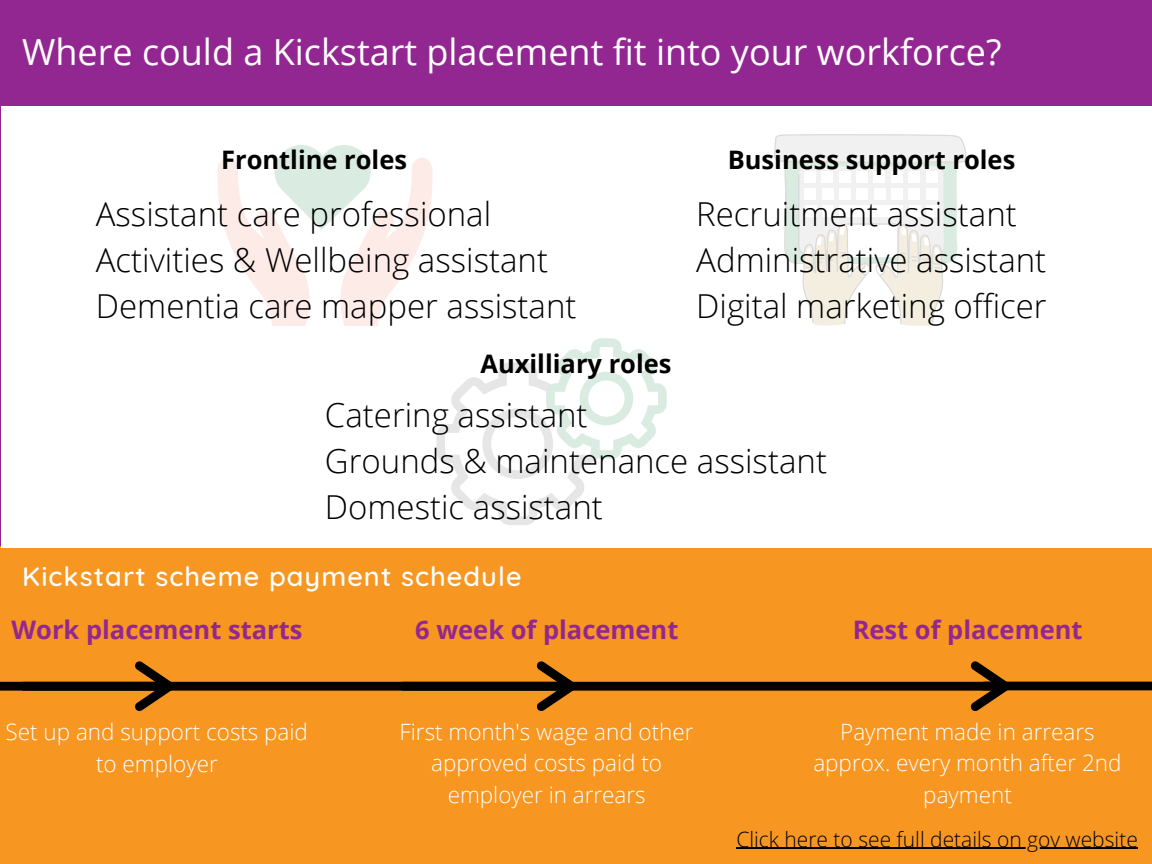
<style>
.page{position:relative;width:1152px;height:864px;background:#932791}
.page>*{position:absolute;margin:0;border:0;box-sizing:border-box;transform-origin:0 0}
.t1{font:36px "Open Sans";color:#fff}
.t2{font:300 33px "Open Sans";color:#000}
.t3{font:500 27.15px "Quicksand";letter-spacing:.04em;color:#fff}
.t4{font:700 25.5px "Open Sans";color:#932791}
.t5{font:700 25.5px "Open Sans";color:#000}
.t6{font:300 22.5px/31.5px "Open Sans";color:#fff;text-align:center}
.t7{font:300 21px "Open Sans";color:#010101}
</style>
<div class="page">
<div style="left:0;top:547px;width:1152px;height:317px;background:#f79621"></div>
<svg style="left:174px;top:661px;width:809px;height:50px"></svg>
<svg style="left:0;top:661px;width:174px;height:50px"></svg>
<svg style="left:402px;top:661px;width:174px;height:50px"></svg>
<svg style="left:983px;top:665px;width:169px;height:42px"></svg>
<div style="left:1px;top:106px;width:1151px;height:442px;background:#fff"></div>
<svg style="left:217px;top:145px;width:216px;height:181px"></svg>
<svg style="left:436px;top:338px;width:231px;height:187px"></svg>
<svg style="left:774px;top:134px;width:193px;height:192px"></svg>
<hr style="left:736px;top:848px;width:402px;height:1px;background:#010101">
<p class="t1" style="left:22px;top:27px;width:981px">Where could a Kickstart placement fit into your workforce?</p>
<p class="t5" style="left:221px;top:142px;width:188px">Frontline roles</p>
<p class="t5" style="left:728px;top:142px;width:289px">Business support roles</p>
<p class="t2" style="left:96px;top:191px;width:397px">Assistant care professional</p>
<p class="t2" style="left:96px;top:237px;width:454px">Activities &amp; Wellbeing assistant</p>
<p class="t2" style="left:96px;top:283px;width:482px">Dementia care mapper assistant</p>
<p class="t2" style="left:696px;top:191px;width:322px">Recruitment assistant</p>
<p class="t2" style="left:696px;top:237px;width:352px">Administrative assistant</p>
<p class="t2" style="left:696px;top:283px;width:352px">Digital marketing officer</p>
<p class="t5" style="left:480px;top:346px;width:193px">Auxilliary roles</p>
<p class="t2" style="left:325px;top:392px;width:264px">Catering assistant</p>
<p class="t2" style="left:325px;top:438px;width:504px">Grounds &amp; maintenance assistant</p>
<p class="t2" style="left:325px;top:484px;width:280px">Domestic assistant</p>
<p class="t3" style="left:22px;top:559px;width:501px">Kickstart scheme payment schedule</p>
<p class="t4" style="left:12px;top:612px;width:292px">Work placement starts</p>
<p class="t4" style="left:415px;top:612px;width:265px">6 week of placement</p>
<p class="t4" style="left:853px;top:612px;width:231px">Rest of placement</p>
<p class="t6" style="left:6px;top:716px;width:304px">Set up and support costs paid to employer</p>
<p class="t6" style="left:400px;top:715px;width:295px">First month's wage and other approved costs paid to employer in arrears</p>
<p class="t6" style="left:813px;top:715px;width:310px">Payment made in arrears approx. every month after 2nd payment</p>
<p class="t7" style="left:736px;top:824px;width:403px">Click here to see full details on gov website</p>
</div>
